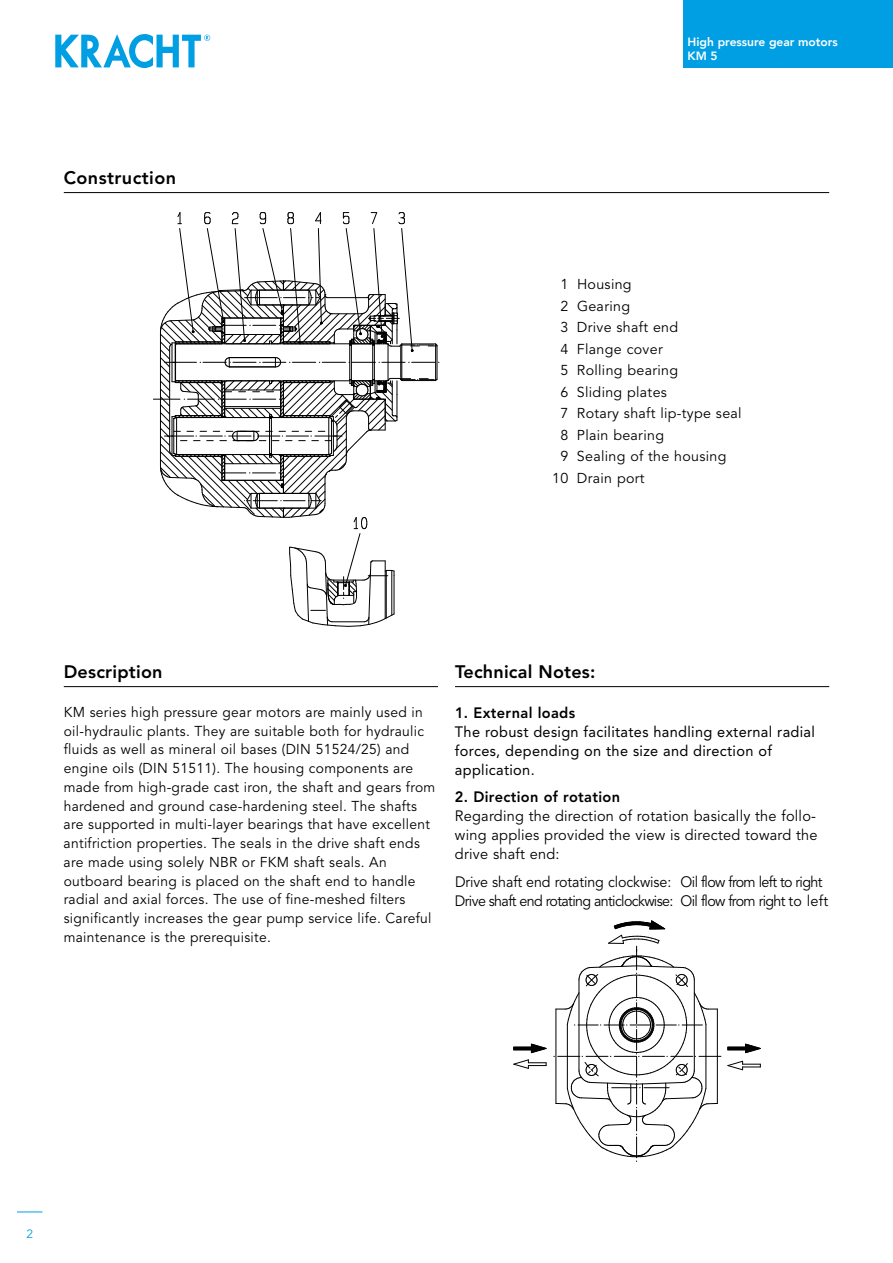
<style>
.page{position:relative;width:893px;height:1263px;background:#fff}
.page>*{position:absolute;margin:0;border:0;box-sizing:border-box;transform-origin:0 0}
.t1{font:800 18px "Avenir";letter-spacing:.01em;color:#000}
.t2{font:15px/19px "Avenir";letter-spacing:-.045em;color:#000;scale:.95 1}
.t3{font:15px/19px "Avenir";letter-spacing:-.005em;color:#000;text-align:justify}
.t4{font:15px/19px "Avenir";letter-spacing:.02em;color:#000}
.t5{font:800 15px "Avenir";letter-spacing:.025em;color:#000}
.t6{font:14.25px/18.8px "Avenir";letter-spacing:.02em;color:#000}
.t7{font:800 12px/14.4px "Avenir";color:#fff}
.t8{font:12px "Avenir";color:#009fe3}
</style>
<div class="page">
<svg style="left:17px;top:1211px;width:26px;height:1px"></svg>
<svg style="left:55px;top:34px;width:155px;height:34px"></svg>
<div style="left:683px;top:0;width:210px;height:68px;background:#009fe3"></div>
<svg style="left:153px;top:212px;width:286px;height:415px"></svg>
<hr style="left:64px;top:686px;width:374px;height:1px;background:#000">
<hr style="left:455px;top:686px;width:374px;height:1px;background:#000">
<hr style="left:64px;top:192px;width:765px;height:1px;background:#000">
<svg style="left:513px;top:1043px;width:34px;height:10px"></svg>
<svg style="left:727px;top:1043px;width:34px;height:10px"></svg>
<svg style="left:513px;top:1059px;width:34px;height:10px"></svg>
<svg style="left:727px;top:1060px;width:34px;height:10px"></svg>
<svg style="left:554px;top:920px;width:167px;height:242px"></svg>
<p class="t1" style="left:64px;top:167px;width:114px">Construction</p>
<p class="t7" style="left:688px;top:35px;width:152px">High pressure gear motors<br>KM 5</p>
<p class="t6" style="left:560px;top:275px;width:73px">1 Housing</p>
<p class="t6" style="left:560px;top:297px;width:71px">2 Gearing</p>
<p class="t6" style="left:560px;top:318px;width:119px">3 Drive shaft end</p>
<p class="t6" style="left:560px;top:340px;width:104px">4 Flange cover</p>
<p class="t6" style="left:560px;top:361px;width:119px">5 Rolling bearing</p>
<p class="t6" style="left:560px;top:383px;width:108px">6 Sliding plates</p>
<p class="t6" style="left:560px;top:404px;width:183px">7 Rotary shaft lip-type seal</p>
<p class="t6" style="left:560px;top:426px;width:105px">8 Plain bearing</p>
<p class="t6" style="left:560px;top:447px;width:168px">9 Sealing of the housing</p>
<p class="t6" style="left:552px;top:469px;width:94px">10 Drain port</p>
<p class="t1" style="left:64px;top:661px;width:100px">Description</p>
<p class="t1" style="left:455px;top:661px;width:142px">Technical Notes:</p>
<p class="t6" style="left:64px;top:703px;width:373px">KM series high pressure gear motors are mainly used in oil-hydraulic plants. They are suitable both for hydraulic fluids as well as mineral oil bases (DIN 51524/25) and engine oils (DIN 51511). The housing components are made from high-grade cast iron, the shaft and gears from hardened and ground case-hardening steel. The shafts are supported in multi-layer bearings that have excellent antifriction properties. The seals in the drive shaft ends are made using solely NBR or FKM shaft seals. An outboard bearing is placed on the shaft end to handle radial and axial forces. The use of fine-meshed filters significantly increases the gear pump service life. Careful maintenance is the prerequisite.</p>
<p class="t5" style="left:455px;top:703px;width:122px">1. External loads</p>
<p class="t4" style="left:455px;top:722px;width:362px">The robust design facilitates handling external radial forces, depending on the size and direction of application.</p>
<p class="t5" style="left:455px;top:788px;width:167px">2. Direction of rotation</p>
<p class="t3" style="left:455px;top:807px;width:364px">Regarding the direction of rotation basically the follo&shy;wing applies provided the view is directed toward the drive shaft end:</p>
<p class="t2" style="left:455px;top:873px;width:394px">Drive shaft end rotating clockwise: Oil flow from left to right<br>Drive shaft end rotating anticlockwise: Oil flow from right to left</p>
<p class="t8" style="left:26px;top:1227px;width:8px">2</p>
</div>
